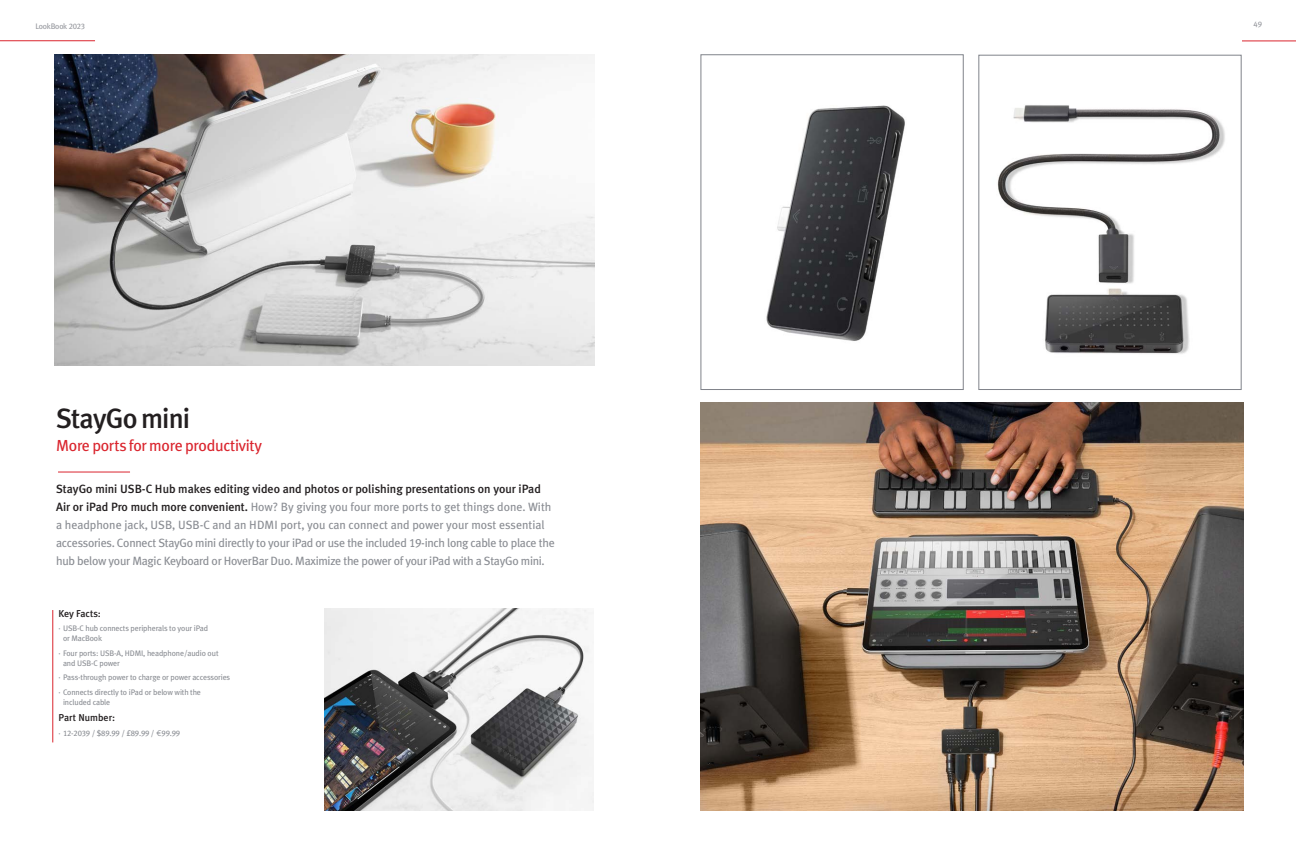
<style>
.page{position:relative;width:1296px;height:864px;background:#fff}
.page>*{position:absolute;margin:0;border:0;box-sizing:border-box;transform-origin:0 0}
.t1{font:500 28px "Meta Plus";letter-spacing:-.03em;color:#231f20}
.t2{font:16px "Meta Plus";letter-spacing:-.02em;color:#da252e}
.t3{font:12px/18px "Meta Plus";letter-spacing:-.025em;color:#8a8d93}
.t4{font:500 10px "Meta Plus";color:#231f20}
.t5{font:8px/10px "Meta Plus";letter-spacing:-.015em;color:#8a8d93}
.t6{font:8px "Meta Plus Book Caps";letter-spacing:-.02em;color:#8a8d93}
.t7{font:8px "Meta Plus";letter-spacing:-.03em;color:#95979d}
.t8{font:8px "Meta Plus Book Caps";color:#95979d}
.s1{font-family:"Meta Plus Book Caps"}
.s2{font-weight:500;color:#231f20}
.s3{font-family:"Meta Plus"}
.s4{font-family:"Meta Pro Norm";font-size:8.4px}
</style>
<div class="page">
<img style="left:324px;top:609px;width:269px;height:202px">
<hr style="left:58px;top:472px;width:72px;height:1px;background:#da252e">
<img style="left:55px;top:54px;width:540px;height:312px">
<hr style="left:53px;top:610px;width:1px;height:132px;background:#da252e">
<img style="left:701px;top:402px;width:542px;height:409px">
<img style="left:997px;top:105px;width:228px;height:249px">
<div style="left:979px;top:55px;width:262px;height:335px;border:1px solid #80838a"></div>
<img style="left:766px;top:105px;width:139px;height:236px">
<hr style="left:0;top:40px;width:95px;height:1px;background:#da252e">
<hr style="left:1242px;top:41px;width:54px;height:1px;background:#da252e">
<p class="t7" style="left:36px;top:22px;width:51px">LookBook <span class="s1">2023</span></p>
<p class="t8" style="left:1253px;top:20px;width:10px">49</p>
<p class="t1" style="left:56px;top:402px;width:136px">StayGo mini</p>
<p class="t2" style="left:56px;top:436px;width:207px">More ports for more productivity</p>
<p class="t3" style="left:56px;top:479px;width:500px"><span class="s2">StayGo mini USB-C Hub makes editing video and photos or polishing presentations on your iPad Air or iPad Pro much more convenient.</span> How? By giving you four more ports to get things done. With a headphone jack, USB, USB-C and an HDMI port, you can connect and power your most essential accessories. Connect StayGo mini directly to your iPad or use the included <span class="s1">19</span>-inch long cable to place the hub below your Magic Keyboard or HoverBar Duo. Maximize the power of your iPad with a StayGo mini.</p>
<p class="t4" style="left:59px;top:607px;width:44px">Key Facts:</p>
<p class="t5" style="left:63px;top:623px;width:147px;text-indent:-4px">· USB-C hub connects peripherals to your iPad or MacBook</p>
<p class="t5" style="left:63px;top:648px;width:157px;text-indent:-4px">· Four ports: USB-A, HDMI, headphone/audio out and USB-C power</p>
<p class="t5" style="left:59px;top:672px;width:173px">· Pass-through power to charge or power accessories</p>
<p class="t5" style="left:63px;top:687px;width:140px;text-indent:-4px">· Connects directly to iPad or below with the included cable</p>
<p class="t4" style="left:59px;top:712px;width:58px">Part Number:</p>
<p class="t6" style="left:59px;top:728px;width:123px"><span class="s3">·</span> 12-2039 / $89.99 / £89.99 / <span class="s4">€</span>99.99</p>
</div>
